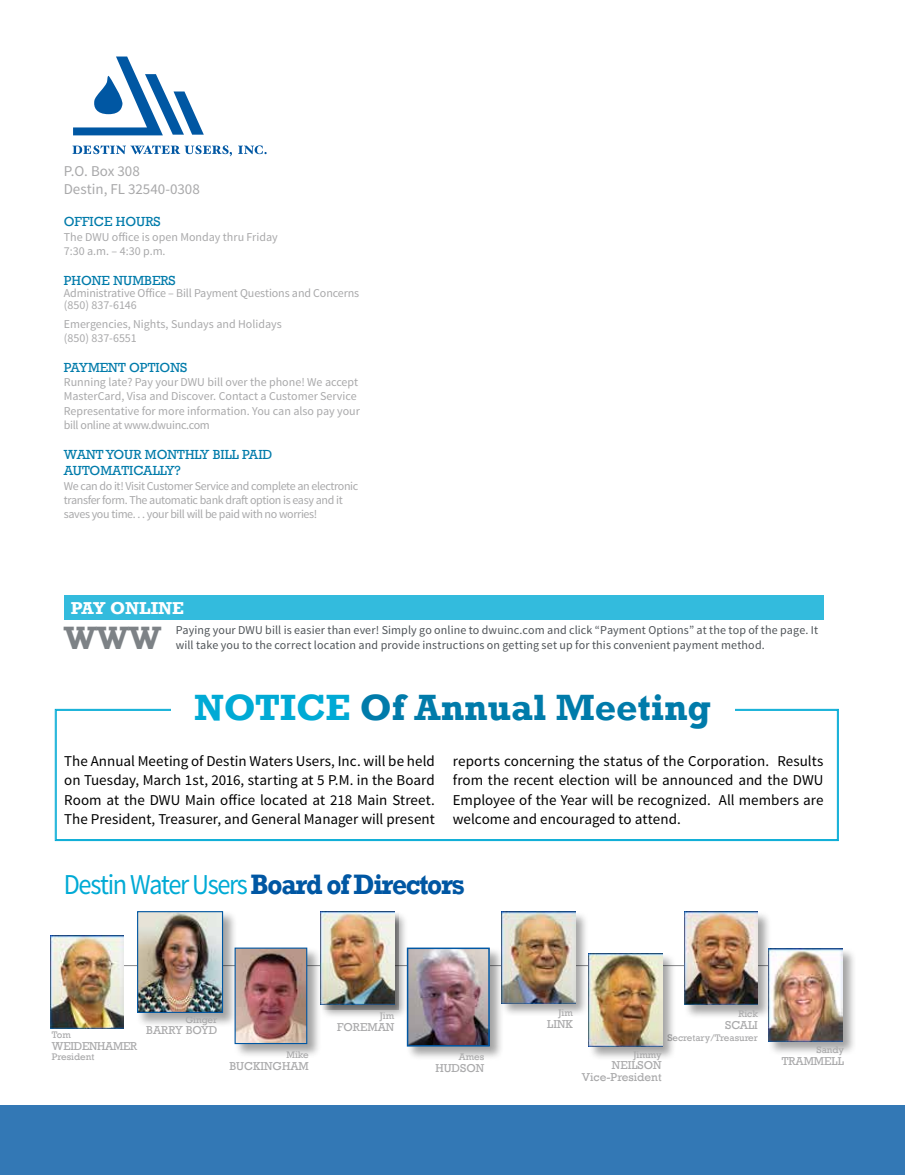
<style>
.page{position:relative;width:905px;height:1175px;background:#fff}
.page>*{position:absolute;margin:0;border:0;box-sizing:border-box;transform-origin:0 0}
.t1{font:700 37.5px "Rockwell";color:#007baa}
.t2{font:700 33.15px "Rockwell";color:#7d8286}
.t3{font:28.8px "Source Sans Pro";letter-spacing:-.05em;color:#00aad5;scale:.92 1}
.t4{font:700 17.7px "Rockwell";color:#fff}
.t5{font:15px/19.5px "Source Sans Pro";letter-spacing:.005em;color:#000;text-align:justify}
.t6{font:15px/18px "Source Sans Pro";color:#a9a9aa}
.t7{font:13.5px/16.2px "Rockwell";color:#007baa}
.t8{font:12px/14.4px "Source Sans Pro";letter-spacing:-.01em;color:#a9a9aa}
.t9{font:12px "Source Sans Pro";letter-spacing:.01em;color:#4f5458}
.t10{font:12px/14.4px "Source Sans Pro";letter-spacing:-.03em;color:#a9a9aa}
.t11{font:11.7px/11.7px "Rockwell";color:#a9a9aa;text-align:right}
.t12{font:11.7px "Rockwell";letter-spacing:-.02em;color:#a9a9aa}
.t13{font:9.75px "Rockwell";color:#a9a9aa}
.s1{color:#00aad5}
.s2{font-family:"Rockwell";font-weight:700;color:#0057a3}
</style>
<div class="page">
<div style="left:0;top:1105px;width:904px;height:69px;background:#3378b5"></div>
<svg style="left:73px;top:57px;width:131px;height:78px"></svg>
<svg style="left:72px;top:145px;width:160px;height:11px"></svg>
<svg style="left:238px;top:145px;width:28px;height:9px"></svg>
<div style="left:64px;top:595px;width:759px;height:24px;background:#3bd"></div>
<svg style="left:54px;top:708px;width:785px;height:133px"></svg>
<div style="left:171px;top:694px;width:563px;height:37px;background:#fff"></div>
<hr style="left:50px;top:965px;width:766px;height:1px;background:#87888a">
<div style="left:136px;top:910px;width:101px;height:117px;background:#000;opacity:.36"></div>
<img style="left:139px;top:913px;width:82px;height:98px">
<div style="left:137px;top:911px;width:86px;height:102px;border:1px solid #0057a3"></div>
<div style="left:320px;top:911px;width:88px;height:108px;background:#000;opacity:.36"></div>
<div style="left:320px;top:911px;width:78px;height:98px;background:#000;opacity:.36"></div>
<img style="left:321px;top:911px;width:73px;height:93px">
<div style="left:683px;top:911px;width:89px;height:108px;background:#000;opacity:.36"></div>
<img style="left:684px;top:911px;width:73px;height:93px">
<div style="left:500px;top:911px;width:89px;height:106px;background:#000;opacity:.36"></div>
<img style="left:501px;top:911px;width:74px;height:92px">
<div style="left:587px;top:952px;width:89px;height:109px;background:#000;opacity:.36"></div>
<img style="left:589px;top:953px;width:73px;height:93px">
<div style="left:406px;top:946px;width:98px;height:115px;background:#000;opacity:.36"></div>
<img style="left:410px;top:950px;width:77px;height:93px">
<div style="left:407px;top:947px;width:83px;height:99px;border:2px solid #0057a3"></div>
<img style="left:50px;top:935px;width:74px;height:93px">
<div style="left:767px;top:947px;width:89px;height:108px;background:#000;opacity:.36"></div>
<img style="left:768px;top:948px;width:74px;height:93px">
<div style="left:233px;top:946px;width:88px;height:112px;background:#000;opacity:.36"></div>
<img style="left:236px;top:949px;width:69px;height:93px">
<div style="left:234px;top:947px;width:73px;height:97px;border:1px solid #0057a3"></div>
<p class="t6" style="left:64px;top:162px;width:137px">P.O. Box 308<br>Destin, FL 32540-0308</p>
<p class="t7" style="left:64px;top:214px;width:98px">OFFICE HOURS</p>
<p class="t8" style="left:64px;top:230px;width:215px">The DWU office is open Monday thru Friday<br>7:30 a.m. – 4:30 p.m.</p>
<p class="t7" style="left:64px;top:272px;width:113px">PHONE NUMBERS</p>
<p class="t8" style="left:64px;top:287px;width:297px;line-height:12px">Administrative Office – Bill Payment Questions and Concerns (850) 837-6146</p>
<p class="t8" style="left:64px;top:316px;width:219px">Emergencies, Nights, Sundays and Holidays (850) 837-6551</p>
<p class="t7" style="left:64px;top:359px;width:125px">PAYMENT OPTIONS</p>
<p class="t8" style="left:64px;top:375px;width:298px">Running late? Pay your DWU bill over the phone! We accept MasterCard, Visa and Discover. Contact a Customer Service Representative for more information. You can also pay your bill online at www.dwuinc.com</p>
<p class="t7" style="left:64px;top:446px;width:210px">WANT YOUR MONTHLY BILL PAID<br>AUTOMATICALLY?</p>
<p class="t10" style="left:64px;top:478px;width:296px">We can do it! Visit Customer Service and complete an electronic transfer form. The automatic bank draft option is easy and it saves you time. . . your bill will be paid with no worries!</p>
<p class="t4" style="left:71px;top:597px;width:115px">PAY ONLINE</p>
<h2 class="t2" style="left:64px;top:618px;width:99px">WWW</h2>
<p class="t9" style="left:176px;top:622px;width:644px">Paying your DWU bill is easier than ever! Simply go online to dwuinc.com and click “Payment Options” at the top of the page. It</p>
<p class="t9" style="left:176px;top:637px;width:590px">will take you to the correct location and provide instructions on getting set up for this convenient payment method.</p>
<h1 class="t1" style="left:194px;top:685px;width:518px"><span class="s1">NOTICE</span> Of Annual Meeting</h1>
<p class="t5" style="left:64px;top:751px;width:372px">The Annual Meeting of Destin Waters Users, Inc. will be held on Tuesday, March 1st, 2016, starting at 5 P.M. in the Board Room at the DWU Main office located at 218 Main Street.<br>The President, Treasurer, and General Manager will present</p>
<p class="t5" style="left:453px;top:751px;width:372px">reports concerning the status of the Corporation. Results from the recent election will be announced and the DWU Employee of the Year will be recognized. All members are welcome and encouraged to attend.</p>
<h3 class="t3" style="left:64px;top:867px;width:437px">Destin Water Users<span class="s2">Board of Directors</span></h3>
<p class="t13" style="left:52px;top:1028px;width:21px">Tom</p>
<p class="t12" style="left:52px;top:1038px;width:87px">WEIDENHAMER</p>
<p class="t13" style="left:52px;top:1051px;width:44px">President</p>
<p class="t13" style="left:185px;top:1013px;width:33px">Ginger</p>
<p class="t11" style="left:146px;top:1024px;width:73px">BARRY BOYD</p>
<p class="t13" style="left:286px;top:1049px;width:24px">Mike</p>
<p class="t11" style="left:230px;top:1060px;width:81px">BUCKINGHAM</p>
<p class="t13" style="left:380px;top:1009px;width:16px">Jim</p>
<p class="t11" style="left:337px;top:1020px;width:59px">FOREMAN</p>
<p class="t13" style="left:459px;top:1051px;width:27px">Ames</p>
<p class="t11" style="left:435px;top:1062px;width:50px">HUDSON</p>
<p class="t13" style="left:558px;top:1007px;width:16px">Jim</p>
<p class="t11" style="left:547px;top:1018px;width:27px">LINK</p>
<p class="t13" style="left:738px;top:1008px;width:21px">Rick</p>
<p class="t11" style="left:725px;top:1019px;width:34px">SCALI</p>
<p class="t13" style="left:667px;top:1031px;width:92px">Secretary/Treasurer</p>
<p class="t13" style="left:633px;top:1048px;width:30px">Jimmy</p>
<p class="t11" style="left:582px;top:1059px;width:81px">NEILSON<br>Vice-President</p>
<p class="t13" style="left:816px;top:1044px;width:29px">Sandy</p>
<p class="t11" style="left:781px;top:1055px;width:64px">TRAMMELL</p>
</div>
